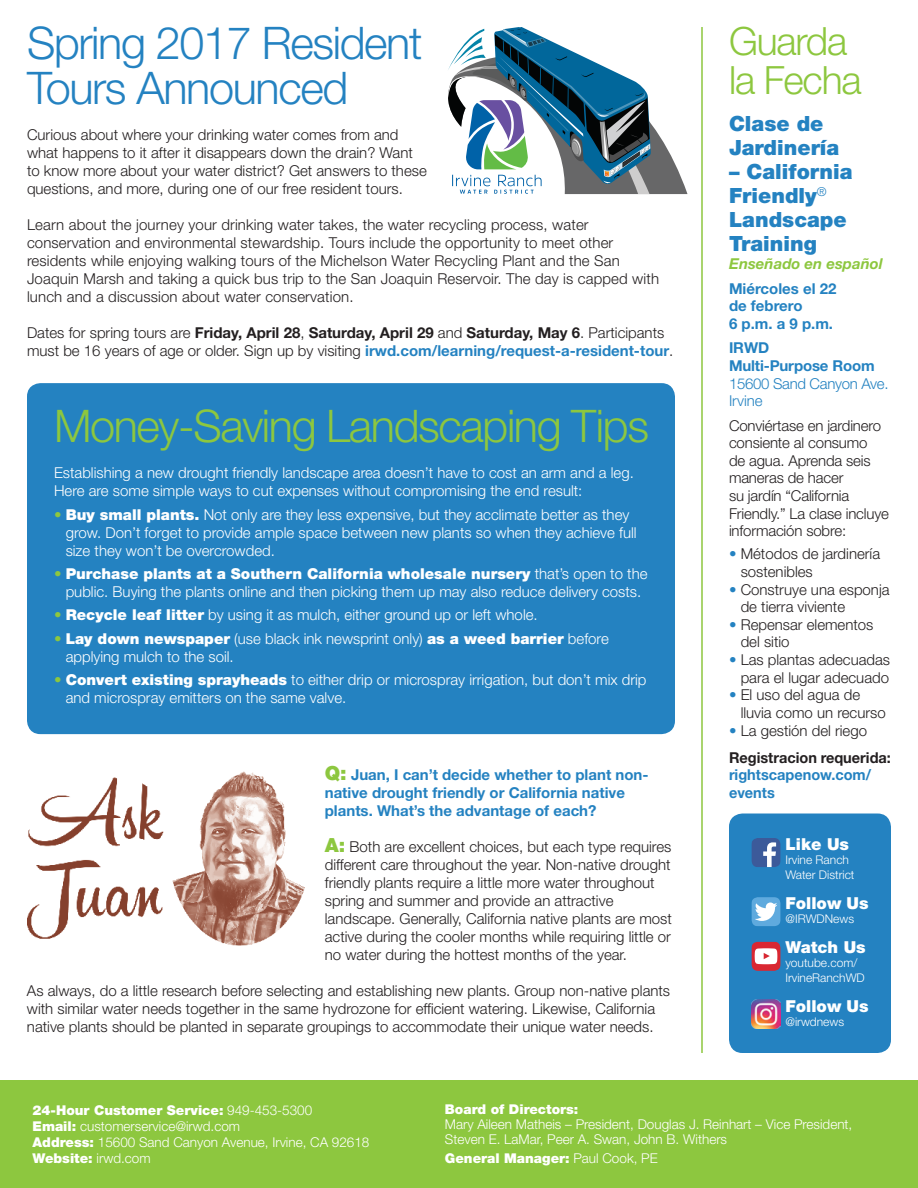
<style>
.page{position:relative;width:918px;height:1188px;background:#fff}
.page>*{position:absolute;margin:0;border:0;box-sizing:border-box;transform-origin:0 0}
.t1{font:300 45px/45px "Helvetica Neue LT Std";letter-spacing:-.03em;color:#2482c1}
.t2{font:300 45px "Helvetica Neue LT Std";letter-spacing:-.03em;color:#8dc73f}
.t3{font:300 39px/39px "Helvetica Neue LT Std";letter-spacing:-.03em;color:#8dc73f}
.t4{font:900 21px/24px "Helvetica Neue LT Std";color:#2482c1}
.t5{font:900 16.5px "Helvetica Neue LT Std";color:#fff}
.t6{font:300 15px/18px "Helvetica Neue LT Std";color:#231f20}
.t7{font:300 15px/18px "Helvetica Neue LT Std";color:#fff}
.t8{font:700 15px/17.7px "Helvetica Neue LT Std";color:#2482c1}
.t9{font:700 15px/27.2px "Helvetica Neue LT Std";color:#231f20}
.t10{font:300 15px/17.7px "Helvetica Neue LT Std";letter-spacing:-.02em;color:#2482c1}
.t11{font:italic 700 15px "Helvetica Neue LT Std";color:#8dc73f}
.t12{font:300 13.5px/16.2px "Helvetica Neue LT Std";color:#fff}
.t13{font:900 13.5px "Helvetica Neue LT Std";color:#fff}
.t14{font:300 12px/14.4px "Helvetica Neue LT Std";color:#fff}
.s1{font-weight:700}
.s2{font-weight:700;color:#2482c1}
.s3{color:#8dc73f}
.s4{font-weight:900}
.s5{font-weight:900;font-size:19.5px;color:#8dc73f}
.s6{color:#2482c1}
.s7{font-weight:300;color:#2482c1}
.s8{font-weight:300}
</style>
<div class="page">
<div style="left:729px;top:814px;width:162px;height:239px;background:#2482c1;border-radius:14px"></div>
<svg style="left:751px;top:942px;width:30px;height:29px"></svg>
<img style="left:751px;top:999px;width:30px;height:30px">
<svg style="left:751px;top:897px;width:30px;height:29px"></svg>
<svg style="left:751px;top:838px;width:30px;height:29px"></svg>
<div style="left:0;top:1080px;width:918px;height:108px;background:#8dc73f"></div>
<div style="left:27px;top:383px;width:648px;height:351px;background:#2482c1;border-radius:14px"></div>
<hr style="left:701px;top:27px;width:2px;height:1026px;background:#8dc73f">
<img style="left:27px;top:771px;width:278px;height:174px">
<svg style="left:448px;top:27px;width:240px;height:167px"></svg>
<h1 class="t1" style="left:27px;top:20px;width:397px">Spring 2017 Resident<br>Tours Announced</h1>
<p class="t6" style="left:27px;top:125px;width:401px">Curious about where your drinking water comes from and what happens to it after it disappears down the drain? Want to know more about your water district? Get answers to these questions, and more, during one of our free resident tours.</p>
<p class="t6" style="left:27px;top:215px;width:634px">Learn about the journey your drinking water takes, the water recycling process, water conservation and environmental stewardship. Tours include the opportunity to meet other residents while enjoying walking tours of the Michelson Water Recycling Plant and the San Joaquin Marsh and taking a quick bus trip to the San Joaquin Reservoir. The day is capped with lunch and a discussion about water conservation.</p>
<p class="t6" style="left:27px;top:323px;width:648px">Dates for spring tours are <span class="s1">Friday, April 28</span>, <span class="s1">Saturday, April 29</span> and <span class="s1">Saturday, May 6</span>. Participants must be 16 years of age or older. Sign up by visiting <span class="s2">irwd.com/learning/request-a-resident-tour</span>.</p>
<h1 class="t2" style="left:54px;top:399px;width:597px">Money-Saving Landscaping Tips</h1>
<p class="t7" style="left:54px;top:464px;width:581px">Establishing a new drought friendly landscape area doesn’t have to cost an arm and a leg.<br>Here are some simple ways to cut expenses without compromising the end result:</p>
<p class="t7" style="left:66px;top:505px;width:573px;text-indent:-12px"><span class="s3">•</span> <span class="s4">Buy small plants.</span> Not only are they less expensive, but they acclimate better as they grow. Don’t forget to provide ample space between new plants so when they achieve full size they won’t be overcrowded.</p>
<p class="t7" style="left:54px;top:564px;width:595px;text-align:center"><span class="s3">•</span> <span class="s4">Purchase plants at a Southern California wholesale nursery</span> that’s open to the public. Buying the plants online and then picking them up may also reduce delivery costs.</p>
<p class="t7" style="left:54px;top:606px;width:485px"><span class="s3">•</span> <span class="s4">Recycle leaf litter</span> by using it as mulch, either ground up or left whole.</p>
<p class="t7" style="left:66px;top:629px;width:545px;text-indent:-12px"><span class="s3">•</span> <span class="s4">Lay down newspaper</span> (use black ink newsprint only) <span class="s4">as a weed barrier</span> before applying mulch to the soil.</p>
<p class="t7" style="left:66px;top:671px;width:582px;text-indent:-12px"><span class="s3">•</span> <span class="s4">Convert existing sprayheads</span> to either drip or microspray irrigation, but don’t mix drip and microspray emitters on the same valve.</p>
<p class="t8" style="left:325px;top:765px;width:325px"><span class="s5">Q:</span> Juan, I can’t decide whether to plant non&shy;native drought friendly or California native plants. What’s the advantage of each?</p>
<p class="t6" style="left:325px;top:837px;width:349px"><span class="s5">A:</span> Both are excellent choices, but each type requires different care throughout the year. Non-native drought friendly plants require a little more water throughout spring and summer and provide an attractive landscape. Generally, California native plants are most active during the cooler months while requiring little or no water during the hottest months of the year.</p>
<p class="t6" style="left:27px;top:981px;width:645px">As always, do a little research before selecting and establishing new plants. Group non-native plants with similar water needs together in the same hydrozone for efficient watering. Likewise, California native plants should be planted in separate groupings to accommodate their unique water needs.</p>
<h2 class="t3" style="left:729px;top:21px;width:134px">Guarda la Fecha</h2>
<h3 class="t4" style="left:729px;top:112px;width:112px">Clase de<br>Jardinería</h3>
<h3 class="t4" style="left:729px;top:160px;width:125px">– California<br>Friendly<sup>®<br></sup>Landscape<br>Training</h3>
<p class="t11" style="left:729px;top:255px;width:155px">Enseñado en español</p>
<p class="t8" style="left:729px;top:279px;width:109px">Miércoles el 22 de febrero<br>6 p.m. a 9 p.m.</p>
<p class="t8" style="left:729px;top:339px;width:147px">IRWD<br>Multi-Purpose Room</p>
<p class="t10" style="left:729px;top:374px;width:161px">15600 Sand Canyon Ave.<br>Irvine</p>
<p class="t6" style="left:729px;top:416px;width:162px">Conviértase en jardinero consiente al consumo<br>de agua. Aprenda seis maneras de hacer<br>su jardín “California<br>Friendly.” La clase incluye información sobre:</p>
<p class="t6" style="left:741px;top:545px;width:141px;text-indent:-12px"><span class="s6">•</span> Métodos de jardinería sostenibles</p>
<p class="t6" style="left:741px;top:580px;width:150px;text-indent:-12px"><span class="s6">•</span> Construye una esponja de tierra viviente</p>
<p class="t6" style="left:741px;top:615px;width:134px;line-height:17.5px;text-indent:-12px"><span class="s6">•</span> Repensar elementos del sitio</p>
<p class="t6" style="left:729px;top:651px;width:163px;text-align:right"><span class="s6">•</span> Las plantas adecuadas para el lugar adecuado</p>
<p class="t6" style="left:741px;top:686px;width:147px;text-indent:-12px"><span class="s6">•</span> El uso del agua de lluvia como un recurso</p>
<p class="t9" style="left:729px;top:716px;width:163px"><span class="s7">•</span> <span class="s8">La gestión del riego<br></span>Registracion requerida:</p>
<p class="t8" style="left:729px;top:766px;width:144px">rightscapenow.com/ events</p>
<p class="t5" style="left:785px;top:834px;width:65px">Like Us</p>
<p class="t14" style="left:785px;top:852px;width:71px">Irvine Ranch<br>Water District</p>
<p class="t5" style="left:785px;top:893px;width:85px">Follow Us</p>
<p class="t14" style="left:785px;top:911px;width:70px">@IRWDNews</p>
<p class="t5" style="left:785px;top:937px;width:82px">Watch Us</p>
<p class="t14" style="left:785px;top:956px;width:81px">youtube.com/<br>IrvineRanchWD</p>
<p class="t5" style="left:785px;top:996px;width:85px">Follow Us</p>
<p class="t14" style="left:785px;top:1014px;width:60px">@irwdnews</p>
<p class="t12" style="left:33px;top:1101px;width:338px"><span class="s4">24-Hour Customer Service:</span> 949-453-5300<br><span class="s4">Email:</span> customerservice@irwd.com<br><span class="s4">Address:</span> 15600 Sand Canyon Avenue, Irvine, CA 92618<br><span class="s4">Website:</span> irwd.com</p>
<p class="t13" style="left:445px;top:1102px;width:135px">Board of Directors:</p>
<p class="t12" style="left:445px;top:1117px;width:409px;line-height:15px">Mary Aileen Matheis – President, Douglas J. Reinhart – Vice President,<br>Steven E. LaMar, Peer A. Swan, John B. Withers</p>
<p class="t13" style="left:445px;top:1150px;width:214px">General Manager: <span class="s8">Paul Cook, PE</span></p>
</div>
